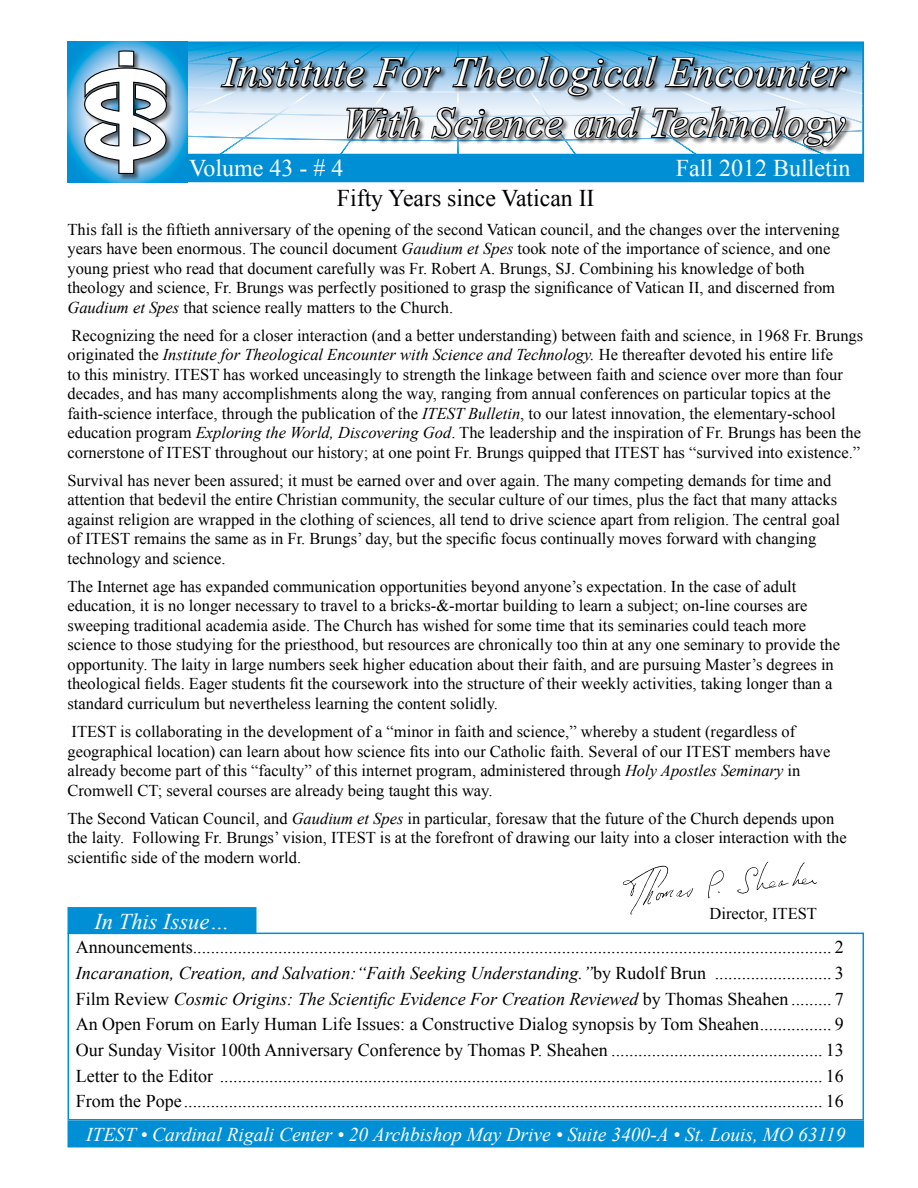
<style>
.page{position:relative;width:918px;height:1188px;background:#fff}
.page>*{position:absolute;margin:0;border:0;box-sizing:border-box;transform-origin:0 0}
.t1{font:italic 42px/50.4px "Times New Roman";letter-spacing:.01em;color:#fff;text-align:right}
.t2{font:24px "Times New Roman";color:#fff}
.t3{font:24px "Times New Roman";color:#000}
.t4{font:italic 22.5px "Times New Roman";color:#fff}
.t5{font:italic 19.5px "Times New Roman";color:#fff}
.t6{font:18px/25.7px "Times New Roman";color:#000;text-align:justify}
.t7{font:16.5px/19.5px "Times New Roman";color:#000}
.s1{font-style:italic}
</style>
<div class="page">
<div style="left:68px;top:1120px;width:796px;height:27px;background:#008fd5;border:2px solid #008fd5"></div>
<svg style="left:67px;top:42px;width:794px;height:124px;background:#50b7e4"></svg>
<div style="left:68px;top:154px;width:796px;height:28px;background:#008fd5"></div>
<div style="left:68px;top:41px;width:796px;height:117px;border:2px solid #008fd5"></div>
<svg style="left:68px;top:42px;width:119px;height:140px"></svg>
<div style="left:84px;top:50px;width:90px;height:131px;background:#000;opacity:.5"></div>
<svg style="left:83px;top:50px;width:85px;height:125px"></svg>
<div style="left:220px;top:55px;width:634px;height:99px;background:#000;opacity:.5"></div>
<svg style="left:219px;top:56px;width:223px;height:39px;background:#5f7e94"></svg>
<svg style="left:451px;top:54px;width:397px;height:44px;background:#618399"></svg>
<svg style="left:345px;top:105px;width:77px;height:36px;background:#6c7277"></svg>
<svg style="left:430px;top:106px;width:135px;height:35px;background:#838a90"></svg>
<svg style="left:573px;top:105px;width:70px;height:36px;background:#83898f"></svg>
<svg style="left:649px;top:105px;width:199px;height:44px"></svg>
<div style="left:68px;top:933px;width:796px;height:187px;border:2px solid #008fd5"></div>
<div style="left:68px;top:907px;width:188px;height:27px;background:#008fd5;border:2px solid #008fd4"></div>
<svg style="left:737px;top:862px;width:80px;height:32px"></svg>
<svg style="left:623px;top:866px;width:101px;height:49px"></svg>
<h1 class="t1" style="left:223px;top:46px;width:624px">Institute For Theological Encounter<br>With Science and Technology</h1>
<h2 class="t2" style="left:189px;top:152px;width:156px">Volume 43 - # 4</h2>
<h2 class="t2" style="left:676px;top:151px;width:176px">Fall 2012 Bulletin</h2>
<h2 class="t3" style="left:337px;top:182px;width:259px">Fifty Years since Vatican II</h2>
<p class="t7" style="left:67px;top:219px;width:774px">This fall is the fiftieth anniversary of the opening of the second Vatican council, and the changes over the intervening years have been enormous. The council document <span class="s1">Gaudium et Spes</span> took note of the importance of science, and one young priest who read that document carefully was Fr. Robert A. Brungs, SJ. Combining his knowledge of both theology and science, Fr. Brungs was perfectly positioned to grasp the significance of Vatican II, and discerned from <span class="s1">Gaudium et Spes</span> that science really matters to the Church.</p>
<p class="t7" style="left:67px;top:325px;width:797px">Recognizing the need for a closer interaction (and a better understanding) between faith and science, in 1968 Fr. Brungs originated the <span class="s1">Institute for Theological Encounter with Science and Technology.</span> He thereafter devoted his entire life<br>to this ministry. ITEST has worked unceasingly to strength the linkage between faith and science over more than four decades, and has many accomplishments along the way, ranging from annual conferences on particular topics at the faith-science interface, through the publication of the <span class="s1">ITEST Bulletin</span>, to our latest innovation, the elementary-school education program <span class="s1">Exploring the World, Discovering God</span>. The leadership and the inspiration of Fr. Brungs has been the cornerstone of ITEST throughout our history; at one point Fr. Brungs quipped that ITEST has “survived into existence.”</p>
<p class="t7" style="left:67px;top:470px;width:774px">Survival has never been assured; it must be earned over and over again. The many competing demands for time and attention that bedevil the entire Christian community, the secular culture of our times, plus the fact that many attacks against religion are wrapped in the clothing of sciences, all tend to drive science apart from religion. The central goal of ITEST remains the same as in Fr. Brungs’ day, but the specific focus continually moves forward with changing technology and science.</p>
<p class="t7" style="left:67px;top:576px;width:774px">The Internet age has expanded communication opportunities beyond anyone’s expectation. In the case of adult education, it is no longer necessary to travel to a bricks-&amp;-mortar building to learn a subject; on-line courses are sweeping traditional academia aside. The Church has wished for some time that its seminaries could teach more science to those studying for the priesthood, but resources are chronically too thin at any one seminary to provide the opportunity. The laity in large numbers seek higher education about their faith, and are pursuing Master’s degrees in theological fields. Eager students fit the coursework into the structure of their weekly activities, taking longer than a standard curriculum but nevertheless learning the content solidly.</p>
<p class="t7" style="left:67px;top:722px;width:765px">ITEST is collaborating in the development of a “minor in faith and science,” whereby a student (regardless of geographical location) can learn about how science fits into our Catholic faith. Several of our ITEST members have already become part of this “faculty” of this internet program, administered through <span class="s1">Holy Apostles Seminary</span> in Cromwell CT; several courses are already being taught this way.</p>
<p class="t7" style="left:67px;top:808px;width:781px">The Second Vatican Council, and <span class="s1">Gaudium et Spes</span> in particular, foresaw that the future of the Church depends upon the laity. Following Fr. Brungs’ vision, ITEST is at the forefront of drawing our laity into a closer interaction with the scientific side of the modern world.</p>
<h3 class="t4" style="left:94px;top:906px;width:136px">In This Issue…</h3>
<p class="t7" style="left:710px;top:904px;width:109px">Director, ITEST</p>
<p class="t6" style="left:76px;top:934px;width:770px">Announcements.............................................................................................................................................. 2<br><span class="s1">Incaranation, Creation, and Salvation:“Faith Seeking Understanding.”</span>by Rudolf Brun .......................... 3<br>Film Review <span class="s1">Cosmic Origins: The Scientific Evidence For Creation Reviewed</span> by Thomas Sheahen ......... 7<br>An Open Forum on Early Human Life Issues: a Constructive Dialog synopsis by Tom Sheahen................ 9<br>Our Sunday Visitor 100th Anniversary Conference by Thomas P. Sheahen ............................................... 13<br>Letter to the Editor ...................................................................................................................................... 16<br>From the Pope .............................................................................................................................................. 16</p>
<p class="t5" style="left:86px;top:1121px;width:761px">ITEST • Cardinal Rigali Center • 20 Archbishop May Drive • Suite 3400-A • St. Louis, MO 63119</p>
</div>
